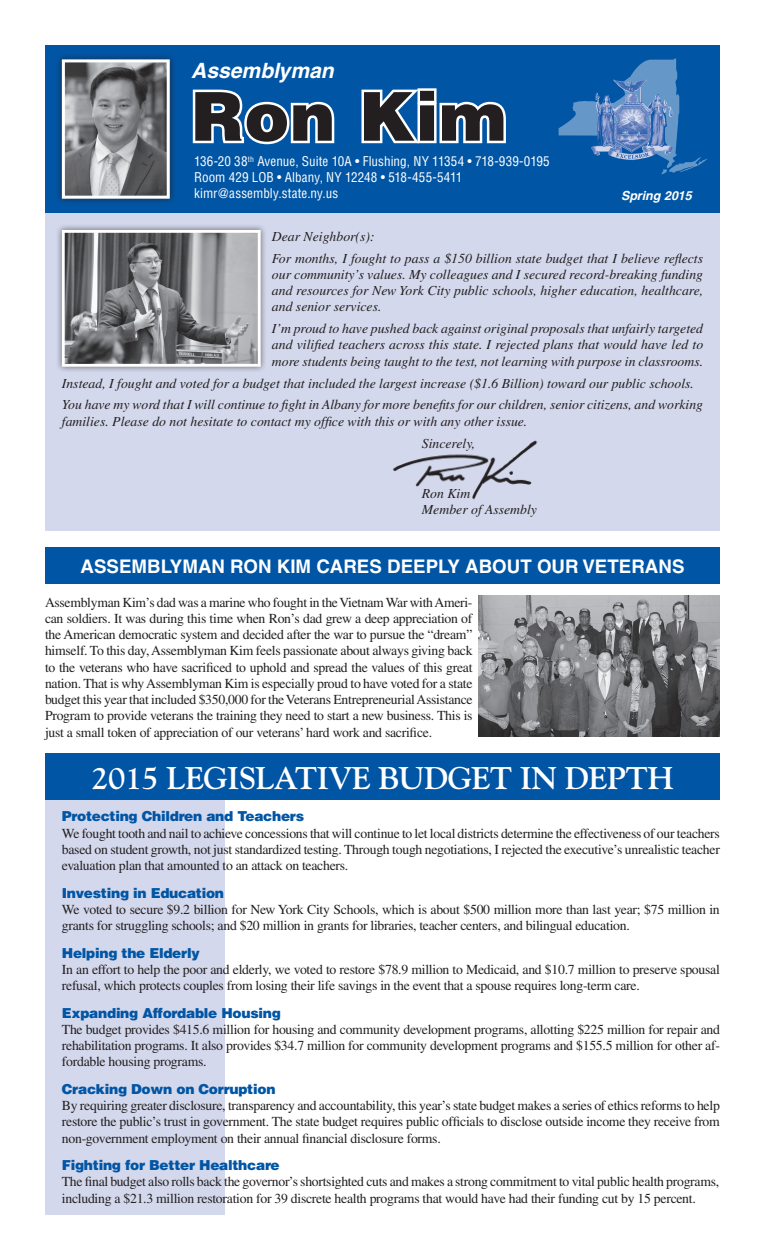
<style>
.page{position:relative;width:765px;height:1260px;background:#fff}
.page>*{position:absolute;margin:0;border:0;box-sizing:border-box;transform-origin:0 0}
.t1{font:900 67.5px "Helvetica";letter-spacing:.01em;color:#231f20}
.t2{font:700 31.25px "Goudy";letter-spacing:-.02em;color:#fff}
.t3{font:italic 700 21.12px "Helvetica";color:#fff}
.t4{font:700 18.75px "Helvetica";color:#fff}
.t5{font:13.75px/16.2px "Times";letter-spacing:-.02em;color:#231f20;text-align:justify}
.t6{font:italic 13.75px/16.2px "Times";color:#231f20;text-align:justify}
.t7{font:900 13.75px "Helvetica";letter-spacing:-.02em;color:#0155a5}
.t8{font:condensed 13.12px "Helvetica";letter-spacing:.005em;color:#fff}
.t9{font:italic 700 12.5px "Helvetica";color:#fff}
</style>
<div class="page">
<div style="left:45px;top:800px;width:180px;height:415px;background:#d3d8ec"></div>
<div style="left:45px;top:45px;width:675px;height:168px;background:#0155a5"></div>
<img style="left:558px;top:58px;width:150px;height:117px">
<div style="left:55px;top:53px;width:121px;height:153px;background:#231f20;opacity:.75"></div>
<img style="left:66px;top:63px;width:100px;height:132px">
<div style="left:62px;top:59px;width:108px;height:140px;border:3px solid #fff"></div>
<svg style="left:192px;top:89px;width:143px;height:56px"></svg>
<svg style="left:361px;top:88px;width:145px;height:56px"></svg>
<div style="left:45px;top:213px;width:675px;height:318px;background:#d3d8ec"></div>
<div style="left:45px;top:547px;width:675px;height:37px;background:#0155a5"></div>
<img style="left:478px;top:596px;width:242px;height:141px">
<div style="left:45px;top:753px;width:675px;height:47px;background:#0155a5"></div>
<img style="left:392px;top:440px;width:146px;height:60px">
<div style="left:55px;top:223px;width:212px;height:150px;background:#231f20;opacity:.59"></div>
<img style="left:66px;top:234px;width:191px;height:129px">
<div style="left:62px;top:230px;width:199px;height:137px;border:3px solid #fff"></div>
<img style="left:591px;top:79px;width:82px;height:82px">
<p class="t3" style="left:191px;top:57px;width:144px">Assemblyman</p>
<p class="t1" style="left:191px;top:72px;width:317px">Ron Kim</p>
<p class="t8" style="left:194px;top:153px;width:357px">136-20 38<sup>th</sup> Avenue, Suite 10A • Flushing, NY 11354 • 718-939-0195</p>
<p class="t8" style="left:194px;top:169px;width:270px">Room 429 LOB • Albany, NY 12248 • 518-455-5411</p>
<p class="t8" style="left:194px;top:185px;width:146px">kimr@assembly.state.ny.us</p>
<p class="t9" style="left:621px;top:188px;width:72px">Spring 2015</p>
<p class="t6" style="left:272px;top:228px;width:104px">Dear Neighbor(s):</p>
<p class="t6" style="left:272px;top:250px;width:433px">For months, I fought to pass a $150 billion state budget that I believe reflects our community’s values. My colleagues and I secured record-breaking funding and resources for New York City public schools, higher education, healthcare, and senior services.</p>
<p class="t6" style="left:272px;top:321px;width:433px">I’m proud to have pushed back against original proposals that unfairly targeted and vilified teachers across this state. I rejected plans that would have led to more students being taught to the test, not learning with purpose in classrooms.</p>
<p class="t6" style="left:62px;top:375px;width:634px">Instead, I fought and voted for a budget that included the largest increase ($1.6 Billion) toward our public schools.</p>
<p class="t6" style="left:62px;top:397px;width:643px">You have my word that I will continue to fight in Albany for more benefits for our children, senior citizens, and working families. Please do not hesitate to contact my office with this or with any other issue.</p>
<p class="t6" style="left:422px;top:435px;width:55px">Sincerely,</p>
<p class="t6" style="left:422px;top:485px;width:50px">Ron Kim</p>
<p class="t6" style="left:422px;top:501px;width:117px">Member of Assembly</p>
<p class="t4" style="left:80px;top:555px;width:606px">ASSEMBLYMAN RON KIM CARES DEEPLY ABOUT OUR VETERANS</p>
<p class="t5" style="left:45px;top:594px;width:429px">Assemblyman Kim’s dad was a marine who fought in the Vietnam War with Ameri&shy;can soldiers. It was during this time when Ron’s dad grew a deep appreciation of the American democratic system and decided after the war to pursue the “dream” himself. To this day, Assemblyman Kim feels passionate about always giving back to the veterans who have sacrificed to uphold and spread the values of this great nation. That is why Assemblyman Kim is especially proud to have voted for a state budget this year that included $350,000 for the Veterans Entrepreneurial Assistance Program to provide veterans the training they need to start a new business. This is just a small token of appreciation of our veterans’ hard work and sacrifice.</p>
<p class="t2" style="left:92px;top:759px;width:583px">2015 LEGISLATIVE BUDGET IN DEPTH</p>
<p class="t7" style="left:62px;top:807px;width:244px">Protecting Children and Teachers</p>
<p class="t5" style="left:62px;top:825px;width:660px">We fought tooth and nail to achieve concessions that will continue to let local districts determine the effectiveness of our teachers based on student growth, not just standardized testing. Through tough negotiations, I rejected the executive’s unrealistic teacher evaluation plan that amounted to an attack on teachers.</p>
<p class="t7" style="left:62px;top:884px;width:164px">Investing in Education</p>
<p class="t5" style="left:62px;top:901px;width:659px">We voted to secure $9.2 billion for New York City Schools, which is about $500 million more than last year; $75 million in grants for struggling schools; and $20 million in grants for libraries, teacher centers, and bilingual education.</p>
<p class="t7" style="left:62px;top:944px;width:139px">Helping the Elderly</p>
<p class="t5" style="left:62px;top:961px;width:660px">In an effort to help the poor and elderly, we voted to restore $78.9 million to Medicaid, and $10.7 million to preserve spousal refusal, which protects couples from losing their life savings in the event that a spouse requires long-term care.</p>
<p class="t7" style="left:62px;top:1004px;width:220px">Expanding Affordable Housing</p>
<p class="t5" style="left:62px;top:1021px;width:660px">The budget provides $415.6 million for housing and community development programs, allotting $225 million for repair and rehabilitation programs. It also provides $34.7 million for community development programs and $155.5 million for other af&shy;fordable housing programs.</p>
<p class="t7" style="left:62px;top:1080px;width:215px">Cracking Down on Corruption</p>
<p class="t5" style="left:62px;top:1097px;width:660px">By requiring greater disclosure, transparency and accountability, this year’s state budget makes a series of ethics reforms to help restore the public’s trust in government. The state budget requires public officials to disclose outside income they receive from non-government employment on their annual financial disclosure forms.</p>
<p class="t7" style="left:62px;top:1156px;width:219px">Fighting for Better Healthcare</p>
<p class="t5" style="left:62px;top:1174px;width:659px">The final budget also rolls back the governor’s shortsighted cuts and makes a strong commitment to vital public health programs, including a $21.3 million restoration for 39 discrete health programs that would have had their funding cut by 15 percent.</p>
</div>
